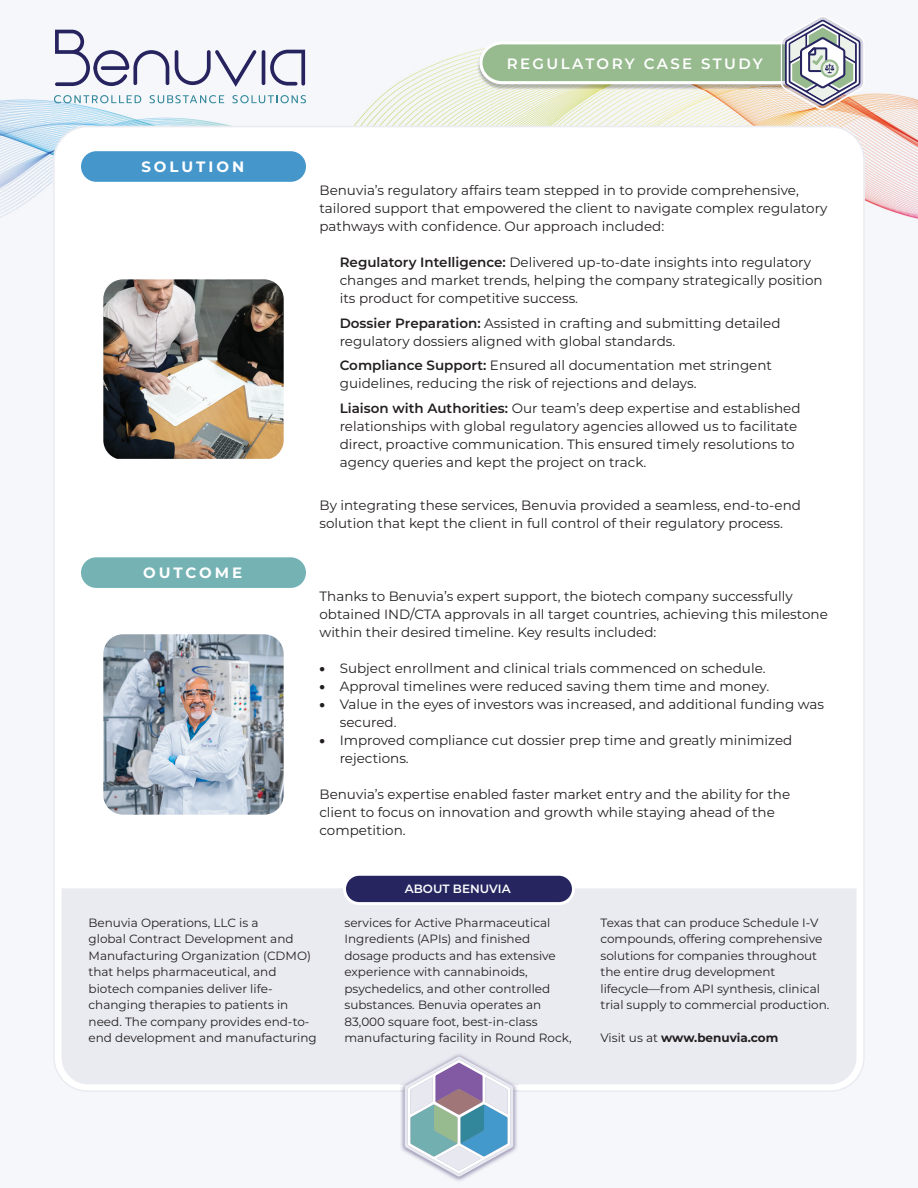
<style>
.page{position:relative;width:918px;height:1188px;background:#f5f7fb}
.page>*{position:absolute;margin:0;border:0;box-sizing:border-box;transform-origin:0 0}
.t1{font:600 15px "Montserrat";letter-spacing:.16em;color:#fff}
.t2{font:700 15px "Montserrat";letter-spacing:.2em;color:#fff}
.t3{font:13.5px/18px "Montserrat";color:#231f20}
.t4{font:12px/16.5px "Montserrat";color:#231f20}
.t5{font:700 12px "Montserrat";color:#231f20}
.t6{font:600 12px "Montserrat";color:#fbfdfe}
.s1{font-weight:600}
.s2{font-weight:900}
.s3{font-weight:400}
</style>
<div class="page">
<img style="left:0;top:49px;width:918px;height:170px">
<div style="left:53px;top:126px;width:812px;height:966px;background:#fff"></div>
<div style="left:62px;top:888px;width:794px;height:196px;background:#eaebf1"></div>
<svg style="left:55px;top:30px;width:114px;height:56px"></svg>
<svg style="left:270px;top:50px;width:35px;height:36px"></svg>
<svg style="left:175px;top:50px;width:82px;height:37px"></svg>
<hr style="left:262px;top:50px;width:3px;height:35px;background:#27235f;border-radius:2px">
<svg style="left:54px;top:95px;width:87px;height:8px"></svg>
<svg style="left:150px;top:95px;width:74px;height:8px"></svg>
<svg style="left:232px;top:95px;width:74px;height:8px"></svg>
<img style="left:400px;top:1053px;width:118px;height:128px">
<svg style="left:405px;top:1057px;width:108px;height:120px"></svg>
<div style="left:81px;top:151px;width:225px;height:31px;background:#4597cb;border-radius:15px"></div>
<div style="left:81px;top:557px;width:225px;height:31px;background:#74b2b4;border-radius:15px"></div>
<div style="left:345px;top:874px;width:228px;height:30px;background:#262560;border-radius:15px"></div>
<div style="left:343px;top:873px;width:232px;height:32px;border:3px solid #fff;border-radius:15px"></div>
<svg style="left:480px;top:17px;width:385px;height:93px"></svg>
<img style="left:103px;top:279px;width:181px;height:180px">
<img style="left:103px;top:634px;width:181px;height:181px">
<p class="t2" style="left:141px;top:156px;width:104px">SOLUTION</p>
<p class="t2" style="left:143px;top:562px;width:101px">OUTCOME</p>
<p class="t1" style="left:507px;top:53px;width:257px">REGULATORY CASE STUDY</p>
<p class="t3" style="left:320px;top:181px;width:510px">Benuvia’s regulatory affairs team stepped in to provide comprehensive, tailored support that empowered the client to navigate complex regulatory pathways with confidence. Our approach included:</p>
<p class="t3" style="left:340px;top:253px;width:485px"><span class="s1">Regulatory Intelligence:</span> Delivered up-to-date insights into regulatory changes and market trends, helping the company strategically position its product for competitive success.</p>
<p class="t3" style="left:340px;top:313px;width:442px"><span class="s1">Dossier Preparation:</span> Assisted in crafting and submitting detailed regulatory dossiers aligned with global standards.</p>
<p class="t3" style="left:340px;top:356px;width:434px"><span class="s1">Compliance Support:</span> Ensured all documentation met stringent guidelines, reducing the risk of rejections and delays.</p>
<p class="t3" style="left:340px;top:399px;width:462px"><span class="s1">Liaison with Authorities:</span> Our team’s deep expertise and established relationships with global regulatory agencies allowed us to facilitate direct, proactive communication. This ensured timely resolutions to agency queries and kept the project on track.</p>
<p class="t3" style="left:320px;top:496px;width:483px">By integrating these services, Benuvia provided a seamless, end-to-end solution that kept the client in full control of their regulatory process.</p>
<p class="t3" style="left:320px;top:587px;width:510px">Thanks to Benuvia’s expert support, the biotech company successfully obtained IND/CTA approvals in all target countries, achieving this milestone within their desired timeline. Key results included:</p>
<p class="t3" style="left:320px;top:659px;width:448px"><span class="s2">•</span> Subject enrollment and clinical trials commenced on schedule.</p>
<p class="t3" style="left:320px;top:677px;width:451px"><span class="s2">•</span> Approval timelines were reduced saving them time and money.</p>
<p class="t3" style="left:340px;top:695px;width:486px;text-indent:-20px"><span class="s2">•</span> Value in the eyes of investors was increased, and additional funding was secured.</p>
<p class="t3" style="left:340px;top:731px;width:454px;text-indent:-20px"><span class="s2">•</span> Improved compliance cut dossier prep time and greatly minimized rejections.</p>
<p class="t3" style="left:320px;top:785px;width:472px">Benuvia’s expertise enabled faster market entry and the ability for the client to focus on innovation and growth while staying ahead of the competition.</p>
<p class="t6" style="left:405px;top:880px;width:107px">ABOUT BENUVIA</p>
<p class="t4" style="left:89px;top:914px;width:230px">Benuvia Operations, LLC is a<br>global Contract Development and Manufacturing Organization (CDMO) that helps pharmaceutical, and biotech companies deliver life&shy;changing therapies to patients in need. The company provides end-to&shy;end development and manufacturing</p>
<p class="t4" style="left:345px;top:914px;width:229px">services for Active Pharmaceutical Ingredients (APIs) and finished dosage products and has extensive experience with cannabinoids, psychedelics, and other controlled substances. Benuvia operates an 83,000 square foot, best-in-class manufacturing facility in Round Rock,</p>
<p class="t4" style="left:600px;top:914px;width:230px">Texas that can produce Schedule I-V compounds, offering comprehensive solutions for companies throughout the entire drug development lifecycle—from API synthesis, clinical trial supply to commercial production.</p>
<p class="t5" style="left:600px;top:1030px;width:179px"><span class="s3">Visit us at</span> www.benuvia.com</p>
</div>
